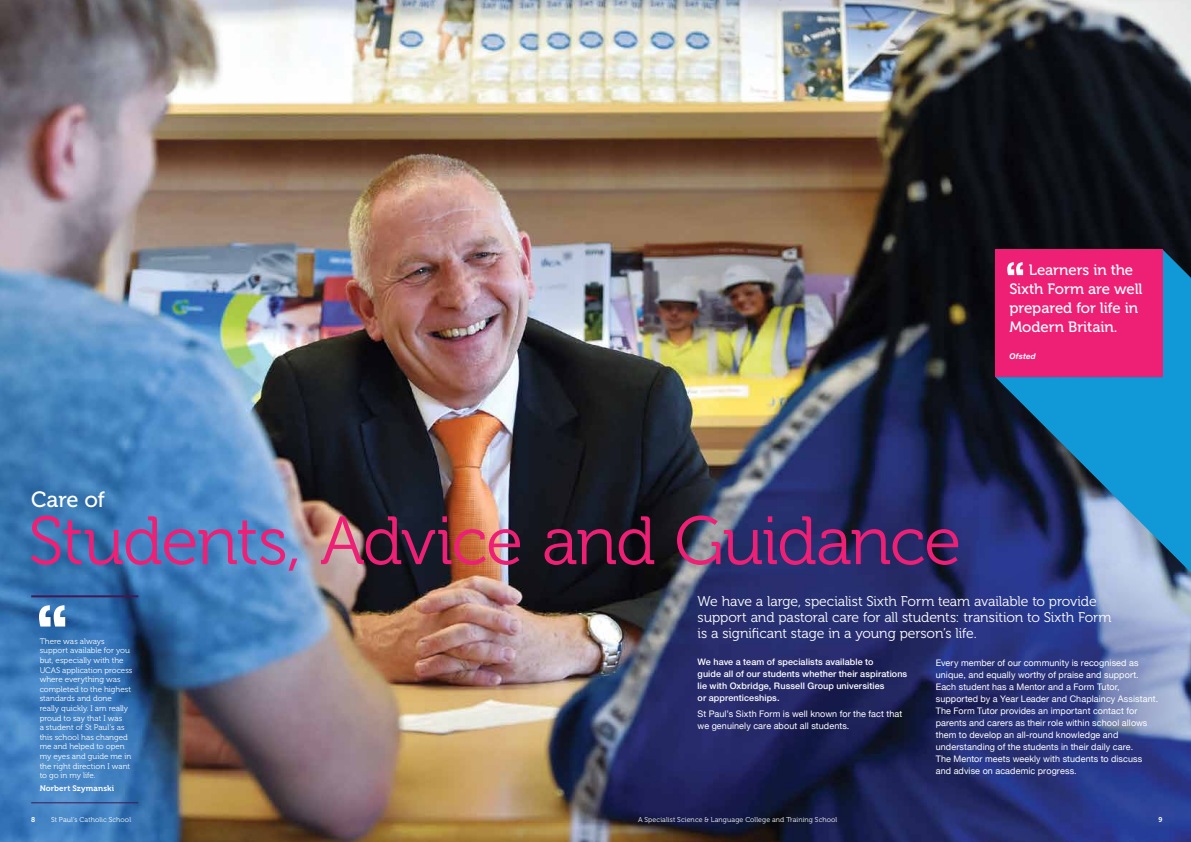
<style>
.page{position:relative;width:1191px;height:842px;background:#fff}
.page>*{position:absolute;margin:0;border:0;box-sizing:border-box;transform-origin:0 0}
.t1{font:68px "Museo 300";letter-spacing:-.025em;color:#ed2076}
.t2{font:22px "Museo 500";letter-spacing:-.01em;color:#fff}
.t3{font:15px/19px "Museo 500";letter-spacing:-.005em;color:#fff}
.t4{font:14px/16px "Museo 300";letter-spacing:-.01em;color:#fff}
.t5{font:9px/12px "Helvetica Neue";letter-spacing:.01em;color:#fff}
.t6{font:500 9px/12px "Helvetica Neue";letter-spacing:.01em;color:#fff}
.t7{font:8px/9.6px "Museo 300";color:#fff}
.t8{font:8px "Museo 700";letter-spacing:.015em;color:#fff}
.t9{font:italic 700 8px "Helvetica Neue";letter-spacing:.02em;color:#fff}
.t10{font:7px "Museo 300";letter-spacing:.015em;color:#fff}
.t11{font:7px "Museo 700";color:#fff}
</style>
<div class="page">
<img style="left:0;top:0;width:1191px;height:842px">
<svg style="left:935px;top:557px;width:256px;height:285px;background:#3e4b8e"></svg>
<svg style="left:995px;top:249px;width:196px;height:324px;background:#2672a4"></svg>
<div style="left:995px;top:249px;width:167px;height:128px;background:#ed2076"></div>
<svg style="left:39px;top:605px;width:26px;height:21px"></svg>
<hr style="left:31px;top:802px;width:107px;height:1px;background:#3e1952">
<hr style="left:31px;top:595px;width:107px;height:2px;background:#3e1952">
<svg style="left:1007px;top:262px;width:16px;height:13px"></svg>
<h3 class="t3" style="left:1009px;top:260px;width:134px;text-indent:19px">Learners in the<br>Sixth Form are well prepared for life in<br>Modern Britain.</h3>
<p class="t9" style="left:1009px;top:351px;width:28px">Ofsted</p>
<h2 class="t2" style="left:31px;top:487px;width:75px">Care of</h2>
<h1 class="t1" style="left:28px;top:504px;width:934px">Students, Advice and Guidance</h1>
<p class="t7" style="left:40px;top:636px;width:94px">There was always support available for you but, especially with the<br>UCAS application process where everything was completed to the highest standards and done really quickly. I am really proud to say that I was<br>a student of St Paul’s as this school has changed me and helped to open my eyes and guide me in the right direction I want to go in my life.</p>
<p class="t8" style="left:40px;top:783px;width:76px">Norbert Szymanski</p>
<h3 class="t4" style="left:697px;top:593px;width:415px">We have a large, specialist Sixth Form team available to provide support and pastoral care for all students: transition to Sixth Form is a significant stage in a young person’s life.</h3>
<p class="t5" style="left:935px;top:658px;width:224px">Every member of our community is recognised as unique, and equally worthy of praise and support.<br>Each student has a Mentor and a Form Tutor, supported by a Year Leader and Chaplaincy Assistant.<br>The Form Tutor provides an important contact for parents and carers as their role within school allows them to develop an all-round knowledge and understanding of the students in their daily care.<br>The Mentor meets weekly with students to discuss and advise on academic progress.</p>
<p class="t6" style="left:697px;top:655px;width:211px">We have a team of specialists available to<br>guide all of our students whether their aspirations lie with Oxbridge, Russell Group universities<br>or apprenticeships.</p>
<p class="t5" style="left:697px;top:708px;width:206px">St Paul’s Sixth Form is well known for the fact that we genuinely care about all students.</p>
<p class="t11" style="left:31px;top:815px;width:6px">8</p>
<p class="t11" style="left:1158px;top:815px;width:6px">9</p>
<p class="t10" style="left:51px;top:815px;width:81px">St Paul’s Catholic School</p>
<p class="t10" style="left:638px;top:815px;width:201px">A Specialist Science &amp; Language College and Training School</p>
</div>
